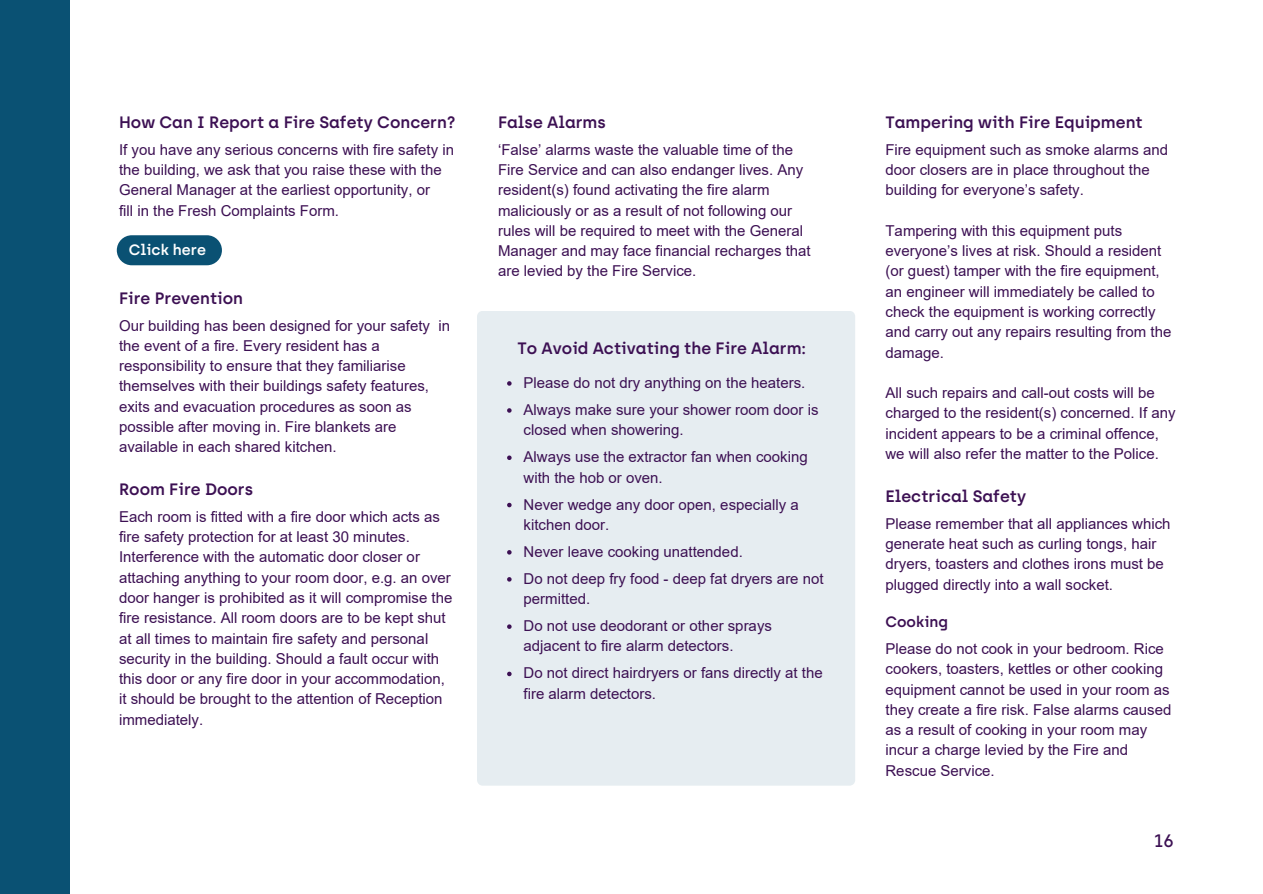
<style>
.page{position:relative;width:1263px;height:894px;background:#fff}
.page>*{position:absolute;margin:0;border:0;box-sizing:border-box;transform-origin:0 0}
.t1{font:500 18px "Archia";color:#3c1053}
.t2{font:600 16.5px "Archia";color:#3c1053}
.t3{font:15px/20.2px "Arial";color:#3c1053}
.t4{font:600 15px "Archia";color:#fff}
.t5{font:600 15px "Archia";color:#3c1053}
</style>
<div class="page">
<div style="left:477px;top:311px;width:378px;height:474px;background:#e6edf1"></div>
<svg style="left:507px;top:381px;width:5px;height:4px"></svg>
<svg style="left:507px;top:408px;width:5px;height:4px"></svg>
<svg style="left:507px;top:455px;width:5px;height:5px"></svg>
<svg style="left:507px;top:502px;width:5px;height:5px"></svg>
<svg style="left:507px;top:550px;width:5px;height:4px"></svg>
<svg style="left:507px;top:577px;width:5px;height:4px"></svg>
<svg style="left:507px;top:624px;width:5px;height:4px"></svg>
<svg style="left:507px;top:671px;width:5px;height:5px"></svg>
<div style="left:0;top:0;width:70px;height:893px;background:#0a5173"></div>
<div style="left:117px;top:235px;width:105px;height:30px;background:#0a5173;border-radius:15px"></div>
<h1 class="t2" style="left:119px;top:112px;width:338px">How Can I Report a Fire Safety Concern?</h1>
<p class="t3" style="left:119px;top:139px;width:337px">If you have any serious concerns with fire safety in the building, we ask that you raise these with the<br>General Manager at the earliest opportunity, or</p>
<p class="t3" style="left:119px;top:200px;width:221px">fill in the Fresh Complaints Form.</p>
<h1 class="t4" style="left:129px;top:240px;width:79px">Click here</h1>
<p class="t2" style="left:119px;top:288px;width:126px">Fire Prevention</p>
<p class="t3" style="left:119px;top:315px;width:332px">Our building has been designed for your safety in the event of a fire. Every resident has a responsibility to ensure that they familiarise themselves with their buildings safety features, exits and evacuation procedures as soon as possible after moving in. Fire blankets are available in each shared kitchen.</p>
<p class="t2" style="left:119px;top:479px;width:136px">Room Fire Doors</p>
<p class="t3" style="left:119px;top:506px;width:335px">Each room is fitted with a fire door which acts as fire safety protection for at least 30 minutes.<br>Interference with the automatic door closer or attaching anything to your room door, e.g. an over door hanger is prohibited as it will compromise the fire resistance. All room doors are to be kept shut at all times to maintain fire safety and personal security in the building. Should a fault occur with this door or any fire door in your accommodation,</p>
<p class="t3" style="left:119px;top:688px;width:325px">it should be brought to the attention of Reception immediately.</p>
<h1 class="t2" style="left:498px;top:112px;width:109px">False Alarms</h1>
<p class="t3" style="left:498px;top:139px;width:314px">‘False’ alarms waste the valuable time of the Fire Service and can also endanger lives. Any resident(s) found activating the fire alarm maliciously or as a result of not following our rules will be required to meet with the General Manager and may face financial recharges that are levied by the Fire Service.</p>
<p class="t2" style="left:517px;top:338px;width:290px">To Avoid Activating the Fire Alarm:</p>
<h1 class="t3" style="left:524px;top:372px;width:283px">Please do not dry anything on the heaters.</h1>
<p class="t3" style="left:524px;top:399px;width:296px">Always make sure your shower room door is closed when showering.</p>
<h1 class="t3" style="left:524px;top:447px;width:286px">Always use the extractor fan when cooking with the hob or oven.</h1>
<p class="t3" style="left:524px;top:494px;width:277px">Never wedge any door open, especially a kitchen door.</p>
<p class="t3" style="left:524px;top:541px;width:221px">Never leave cooking unattended.</p>
<h1 class="t3" style="left:524px;top:568px;width:302px">Do not deep fry food - deep fat dryers are not permitted.</h1>
<h1 class="t3" style="left:524px;top:615px;width:250px">Do not use deodorant or other sprays adjacent to fire alarm detectors.</h1>
<p class="t3" style="left:524px;top:663px;width:301px">Do not direct hairdryers or fans directly at the fire alarm detectors.</p>
<h1 class="t2" style="left:885px;top:112px;width:259px">Tampering with Fire Equipment</h1>
<p class="t3" style="left:885px;top:139px;width:284px">Fire equipment such as smoke alarms and door closers are in place throughout the building for everyone’s safety.</p>
<p class="t3" style="left:885px;top:220px;width:287px">Tampering with this equipment puts everyone’s lives at risk. Should a resident (or guest) tamper with the fire equipment, an engineer will immediately be called to check the equipment is working correctly and carry out any repairs resulting from the damage.</p>
<p class="t3" style="left:885px;top:382px;width:292px">All such repairs and call-out costs will be charged to the resident(s) concerned. If any incident appears to be a criminal offence, we will also refer the matter to the Police.</p>
<h1 class="t2" style="left:885px;top:486px;width:142px">Electrical Safety</h1>
<p class="t3" style="left:885px;top:513px;width:287px">Please remember that all appliances which generate heat such as curling tongs, hair dryers, toasters and clothes irons must be plugged directly into a wall socket.</p>
<p class="t5" style="left:885px;top:612px;width:64px">Cooking</p>
<p class="t3" style="left:885px;top:638px;width:287px">Please do not cook in your bedroom. Rice cookers, toasters, kettles or other cooking equipment cannot be used in your room as they create a fire risk. False alarms caused as a result of cooking in your room may incur a charge levied by the Fire and Rescue Service.</p>
<p class="t1" style="left:1154px;top:829px;width:22px">16</p>
</div>
